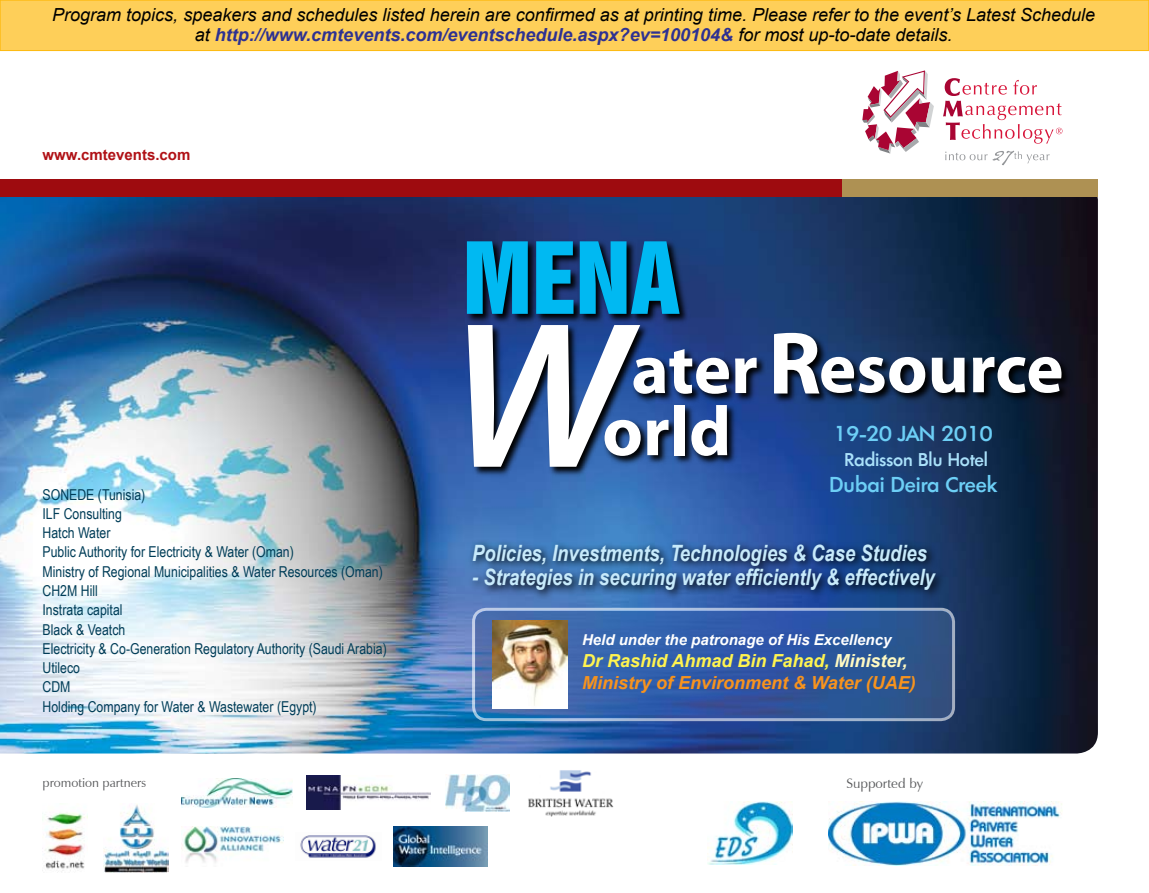
<style>
.page{position:relative;width:1149px;height:893px;background:#fff}
.page>*{position:absolute;margin:0;border:0;box-sizing:border-box;transform-origin:0 0}
.t1{font:italic 700 22.5px "Arial Narrow";color:#c7eafb}
.t2{font:500 21px "Limerick";color:#6dcff6}
.t3{font:italic 18px/19.5px "Arial";color:#000;text-align:center}
.t4{font:italic 700 18px/21.6px "Arial";color:#f7931e}
.t5{font:500 18px "Limerick";color:#aae1fa}
.t6{font:15px/19.2px "Arial Narrow";color:#003d58}
.t7{font:italic 700 15px "Arial";color:#fff}
.t8{font:700 15px "Arial";color:#b01116}
.t9{font:13.5px "Zapf Humanist 601 BT";color:#58595b}
.t10{font:12.75px "Zapf Humanist 601 BT";color:#58595b}
.s1{font-weight:700;color:#2e3192}
.s2{color:#fff450}
.s3{color:#fffac2}
</style>
<div class="page">
<img style="left:0;top:196px;width:1097px;height:557px">
<div style="left:0;top:179px;width:842px;height:17px;background:#9e0b0f"></div>
<div style="left:842px;top:179px;width:255px;height:17px;background:#ae9153"></div>
<svg style="left:862px;top:70px;width:71px;height:84px"></svg>
<svg style="left:943px;top:78px;width:119px;height:66px"></svg>
<svg style="left:945px;top:151px;width:104px;height:14px"></svg>
<svg style="left:467px;top:539px;width:618px;height:89px;background:#234678"></svg>
<svg style="left:473px;top:609px;width:480px;height:111px;background:#315aa1"></svg>
<div style="left:472px;top:608px;width:482px;height:113px;border:3px solid #fff;border-radius:13px"></div>
<img style="left:493px;top:620px;width:74px;height:89px">
<img style="left:463px;top:237px;width:69px;height:89px">
<svg style="left:467px;top:241px;width:60px;height:73px;background:#029bce"></svg>
<img style="left:532px;top:237px;width:43px;height:84px">
<svg style="left:536px;top:241px;width:37px;height:73px;background:#0591c6"></svg>
<img style="left:575px;top:237px;width:52px;height:84px">
<img style="left:627px;top:237px;width:64px;height:88px">
<svg style="left:579px;top:241px;width:100px;height:73px;background:#058abd"></svg>
<img style="left:728px;top:354px;width:12px;height:52px">
<img style="left:731px;top:354px;width:37px;height:51px">
<svg style="left:735px;top:358px;width:21px;height:35px"></svg>
<img style="left:770px;top:329px;width:61px;height:76px">
<img style="left:817px;top:393px;width:37px;height:12px">
<img style="left:854px;top:393px;width:31px;height:12px">
<img style="left:885px;top:353px;width:51px;height:52px">
<svg style="left:773px;top:333px;width:152px;height:60px"></svg>
<img style="left:927px;top:354px;width:49px;height:51px">
<svg style="left:931px;top:358px;width:33px;height:35px"></svg>
<img style="left:968px;top:353px;width:25px;height:51px">
<img style="left:993px;top:353px;width:31px;height:52px">
<img style="left:1024px;top:353px;width:48px;height:52px">
<svg style="left:972px;top:357px;width:89px;height:36px"></svg>
<img style="left:464px;top:321px;width:187px;height:157px">
<img style="left:687px;top:401px;width:51px;height:67px">
<svg style="left:467px;top:325px;width:261px;height:142px"></svg>
<div style="left:0;top:0;width:1148px;height:51px;background:#fecf59"></div>
<div style="left:0;top:0;width:1148px;height:51px;border:1px solid #fdba12"></div>
<img style="left:45px;top:812px;width:43px;height:60px">
<img style="left:182px;top:778px;width:111px;height:29px">
<img style="left:300px;top:835px;width:76px;height:23px">
<img style="left:307px;top:776px;width:123px;height:34px">
<img style="left:182px;top:826px;width:101px;height:37px">
<img style="left:103px;top:804px;width:65px;height:68px">
<img style="left:707px;top:802px;width:84px;height:63px">
<img style="left:393px;top:826px;width:94px;height:41px">
<img style="left:446px;top:774px;width:63px;height:37px">
<img style="left:828px;top:801px;width:234px;height:65px">
<img style="left:528px;top:770px;width:86px;height:47px">
<p class="t3" style="left:52px;top:5px;width:1044px">Program topics, speakers and schedules listed herein are confirmed as at printing time. Please refer to the event’s Latest Schedule at <span class="s1">http://www.cmtevents.com/eventschedule.aspx?ev=100104&amp;</span> for most up-to-date details.</p>
<p class="t8" style="left:43px;top:145px;width:149px">www.cmtevents.com</p>
<p class="t6" style="left:43px;top:484px;width:345px">SONEDE (Tunisia)<br>ILF Consulting<br>Hatch Water<br>Public Authority for Electricity &amp; Water (Oman)<br>Ministry of Regional Municipalities &amp; Water Resources (Oman)<br>CH2M Hill<br>Instrata capital<br>Black &amp; Veatch<br>Electricity &amp; Co-Generation Regulatory Authority (Saudi Arabia)<br>Utileco<br>CDM<br>Holding Company for Water &amp; Wastewater (Egypt)</p>
<h2 class="t2" style="left:833px;top:420px;width:160px">19-20 Jan 2010</h2>
<p class="t5" style="left:844px;top:448px;width:145px">Radisson Blu Hotel</p>
<h2 class="t2" style="left:829px;top:471px;width:169px">Dubai Deira Creek</h2>
<h1 class="t1" style="left:472px;top:536px;width:456px">Policies, Investments, Technologies &amp; Case Studies</h1>
<h1 class="t1" style="left:472px;top:560px;width:464px">- Strategies in securing water efficiently &amp; effectively</h1>
<p class="t7" style="left:582px;top:630px;width:311px">Held under the patronage of His Excellency</p>
<p class="t4" style="left:582px;top:650px;width:335px"><span class="s2">Dr Rashid Ahmad Bin Fahad,</span> <span class="s3">Minister,<br></span>Ministry of Environment &amp; Water (UAE)</p>
<p class="t10" style="left:43px;top:775px;width:105px">promotion partners</p>
<p class="t9" style="left:846px;top:775px;width:78px">Supported by</p>
</div>
